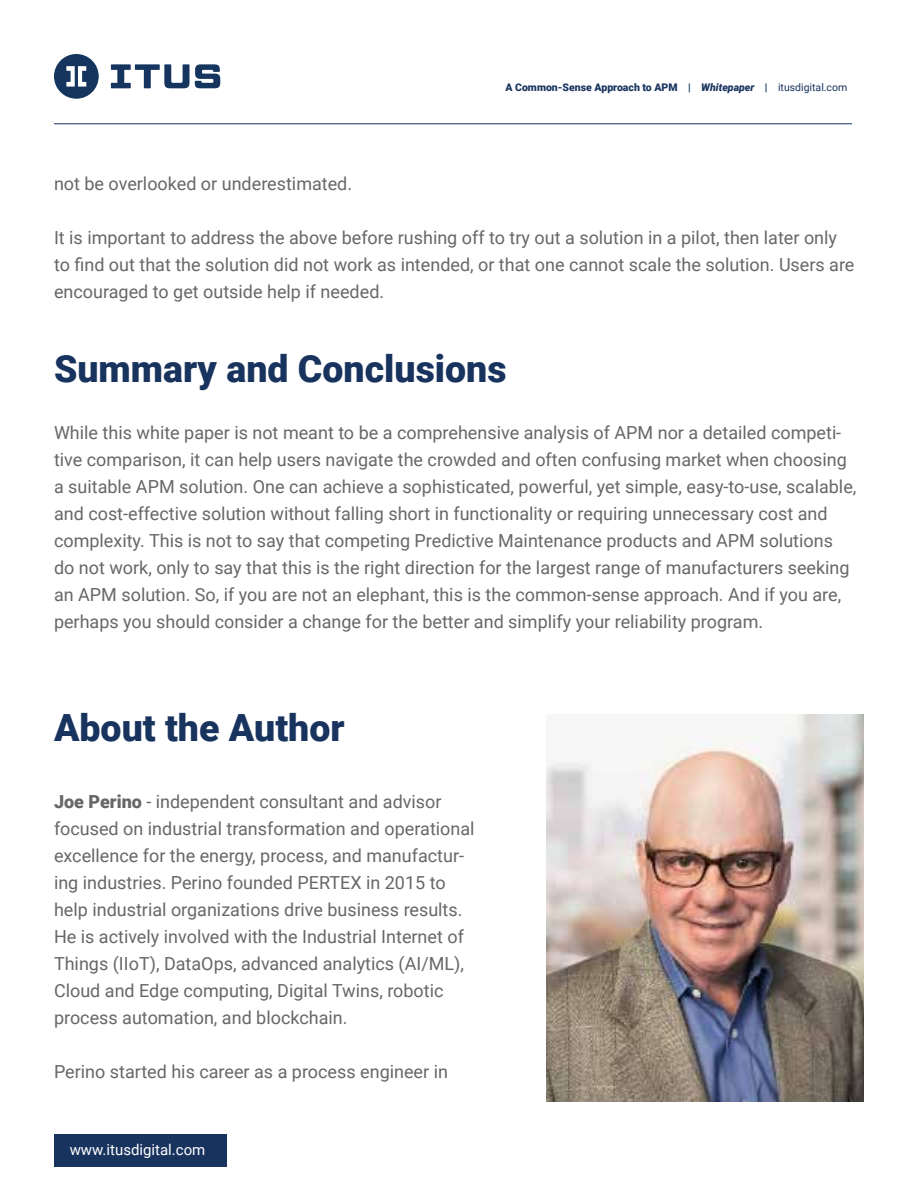
<style>
.page{position:relative;width:918px;height:1188px;background:#fff}
.page>*{position:absolute;margin:0;border:0;box-sizing:border-box;transform-origin:0 0}
.t1{font:900 37.5px "Roboto";color:#18335e}
.t2{font:18px/27px "Roboto";color:#666767}
.t3{font:15px "Roboto";color:#fff}
.t4{font:900 10.5px "Roboto";color:#18335e}
.s1{font-style:italic}
.s2{font-weight:400}
.s3{font-weight:900}
</style>
<div class="page">
<div style="left:54px;top:54px;width:45px;height:45px;background:#16355e;border-radius:50%"></div>
<svg style="left:66px;top:66px;width:20px;height:21px"></svg>
<svg style="left:195px;top:64px;width:25px;height:24px"></svg>
<svg style="left:111px;top:64px;width:78px;height:24px"></svg>
<hr style="left:54px;top:124px;width:798px;height:1px;background:#16355e">
<img style="left:546px;top:715px;width:318px;height:387px">
<div style="left:54px;top:1134px;width:173px;height:33px;background:#18335e"></div>
<p class="t2" style="left:54px;top:169px;width:300px">not be overlooked or underestimated.</p>
<p class="t4" style="left:505px;top:80px;width:343px">A Common-Sense Approach to APM | <span class="s1">Whitepaper</span> | <span class="s2">itusdigital.com</span></p>
<p class="t2" style="left:54px;top:223px;width:802px">It is important to address the above before rushing off to try out a solution in a pilot, then later only to find out that the solution did not work as intended, or that one cannot scale the solution. Users are encouraged to get outside help if needed.</p>
<h1 class="t1" style="left:54px;top:343px;width:454px">Summary and Conclusions</h1>
<p class="t2" style="left:54px;top:418px;width:804px">While this white paper is not meant to be a comprehensive analysis of APM nor a detailed competi&shy;tive comparison, it can help users navigate the crowded and often confusing market when choosing a suitable APM solution. One can achieve a sophisticated, powerful, yet simple, easy-to-use, scalable, and cost-effective solution without falling short in functionality or requiring unnecessary cost and complexity. This is not to say that competing Predictive Maintenance products and APM solutions do not work, only to say that this is the right direction for the largest range of manufacturers seeking an APM solution. So, if you are not an elephant, this is the common-sense approach. And if you are, perhaps you should consider a change for the better and simplify your reliability program.</p>
<h1 class="t1" style="left:54px;top:701px;width:292px">About the Author</h1>
<p class="t2" style="left:54px;top:788px;width:422px"><span class="s3">Joe Perino</span> - independent consultant and advisor focused on industrial transformation and operational excellence for the energy, process, and manufactur&shy;ing industries. Perino founded PERTEX in 2015 to help industrial organizations drive business results.<br>He is actively involved with the Industrial Internet of Things (IIoT), DataOps, advanced analytics (AI/ML), Cloud and Edge computing, Digital Twins, robotic process automation, and blockchain.</p>
<p class="t2" style="left:54px;top:1058px;width:396px">Perino started his career as a process engineer in</p>
<p class="t3" style="left:70px;top:1139px;width:137px">www.itusdigital.com</p>
</div>
